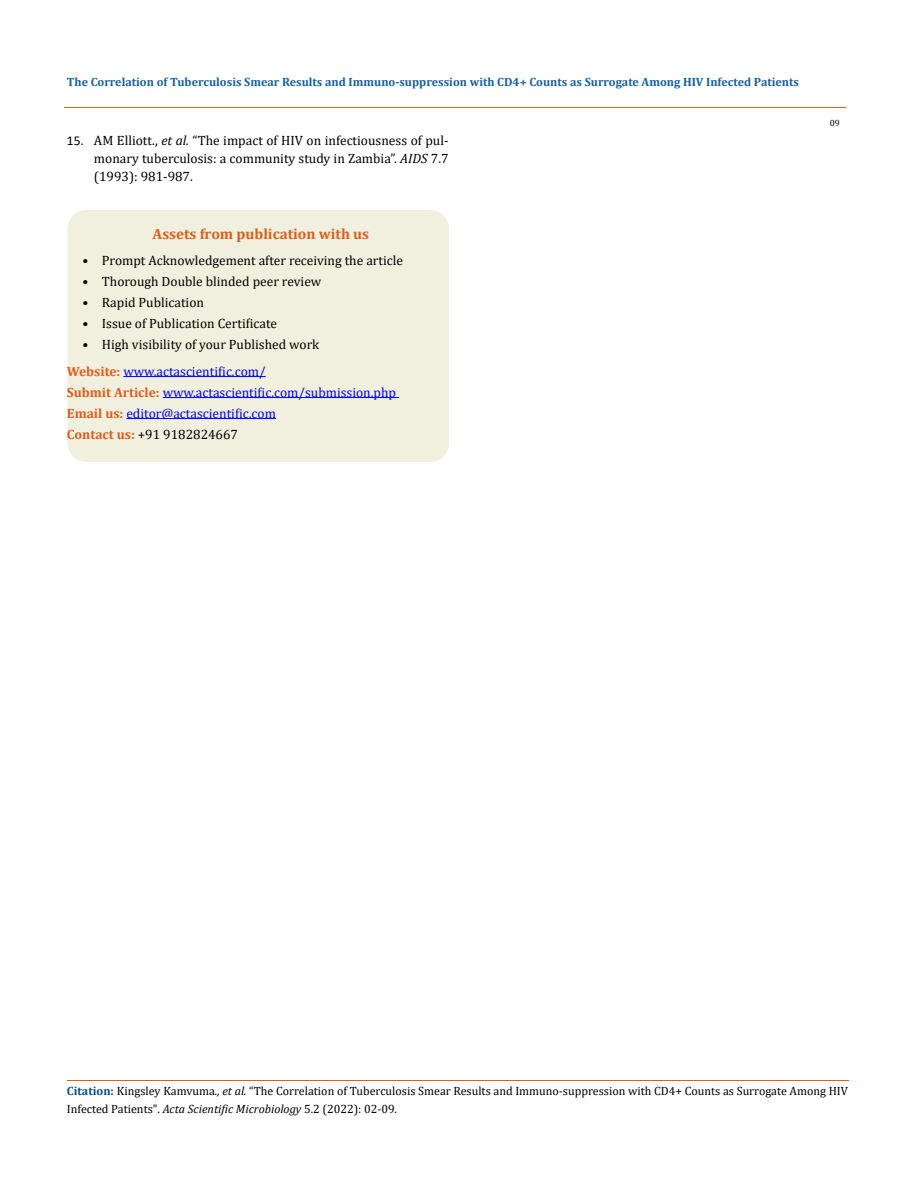
<style>
.page{position:relative;width:917px;height:1188px;background:#fff}
.page>*{position:absolute;margin:0;border:0;box-sizing:border-box;transform-origin:0 0}
.t1{font:700 15px "Cambria";color:#e05d1a}
.t2{font:13.5px/18px "Cambria";color:#000;text-align:justify}
.t3{font:13.5px/21px "Cambria";color:#00f}
.t4{font:12px/18px "Cambria";color:#000}
.t5{font:700 12px "Cambria";color:#1560a6}
.t6{font:9px "Cambria";color:#000}
.s1{font-family:"Calibri"}
.s2{font-style:italic}
.s3{font-weight:700;color:#e05d1a}
.s4{color:#000}
.s5{font-weight:700;color:#035089}
</style>
<div class="page">
<div style="left:68px;top:211px;width:380px;height:250px;background:#f1f0de;border-radius:18px"></div>
<div style="left:67px;top:210px;width:382px;height:252px;border:2px solid #f1f0de;border-radius:18px"></div>
<hr style="left:123px;top:376px;width:143px;height:1px;background:#00f">
<hr style="left:163px;top:397px;width:236px;height:1px;background:#00f">
<hr style="left:126px;top:418px;width:150px;height:1px;background:#00f">
<hr style="left:64px;top:108px;width:781px;height:1px;background:#e05d1a">
<hr style="left:67px;top:1080px;width:781px;height:1px;background:#e05d1a">
<p class="t5" style="left:67px;top:73px;width:733px">The Correlation of Tuberculosis Smear Results and Immuno-suppression with CD4+ Counts as Surrogate Among HIV Infected Patients</p>
<p class="t2" style="left:94px;top:132px;width:356px;text-indent:-27px"><span class="s1">15.</span> AM Elliott., <span class="s2">et al.</span> “The impact of HIV on infectiousness of pul&shy;monary tuberculosis: a community study in Zambia”. <span class="s2">AIDS</span> 7.7 (1993): 981-987.</p>
<p class="t1" style="left:152px;top:223px;width:218px">Assets from publication with us</p>
<p class="t2" style="left:82px;top:251px;width:322px">• Prompt Acknowledgement after receiving the article</p>
<p class="t2" style="left:82px;top:272px;width:240px">• Thorough Double blinded peer review</p>
<p class="t2" style="left:82px;top:293px;width:123px">• Rapid Publication</p>
<p class="t2" style="left:82px;top:314px;width:196px">• Issue of Publication Certificate</p>
<p class="t2" style="left:82px;top:335px;width:238px">• High visibility of your Published work</p>
<p class="t3" style="left:67px;top:361px;width:330px"><span class="s3">Website:</span> www.actascientific.com/<br><span class="s3">Submit Article:</span> www.actascientific.com/submission.php <span class="s3">Email us:</span> editor@actascientific.com<br><span class="s3">Contact us:</span> <span class="s4">+91 9182824667</span></p>
<p class="t6" style="left:829px;top:118px;width:11px">09</p>
<p class="t4" style="left:67px;top:1082px;width:782px"><span class="s5">Citation:</span> Kingsley Kamvuma<span class="s2">., et al.</span> “The Correlation of Tuberculosis Smear Results and Immuno-suppression with CD4+ Counts as Surrogate Among HIV<br>Infected Patients". <span class="s2">Acta Scientific Microbiology</span> 5.2 (2022): 02-09.</p>
</div>
